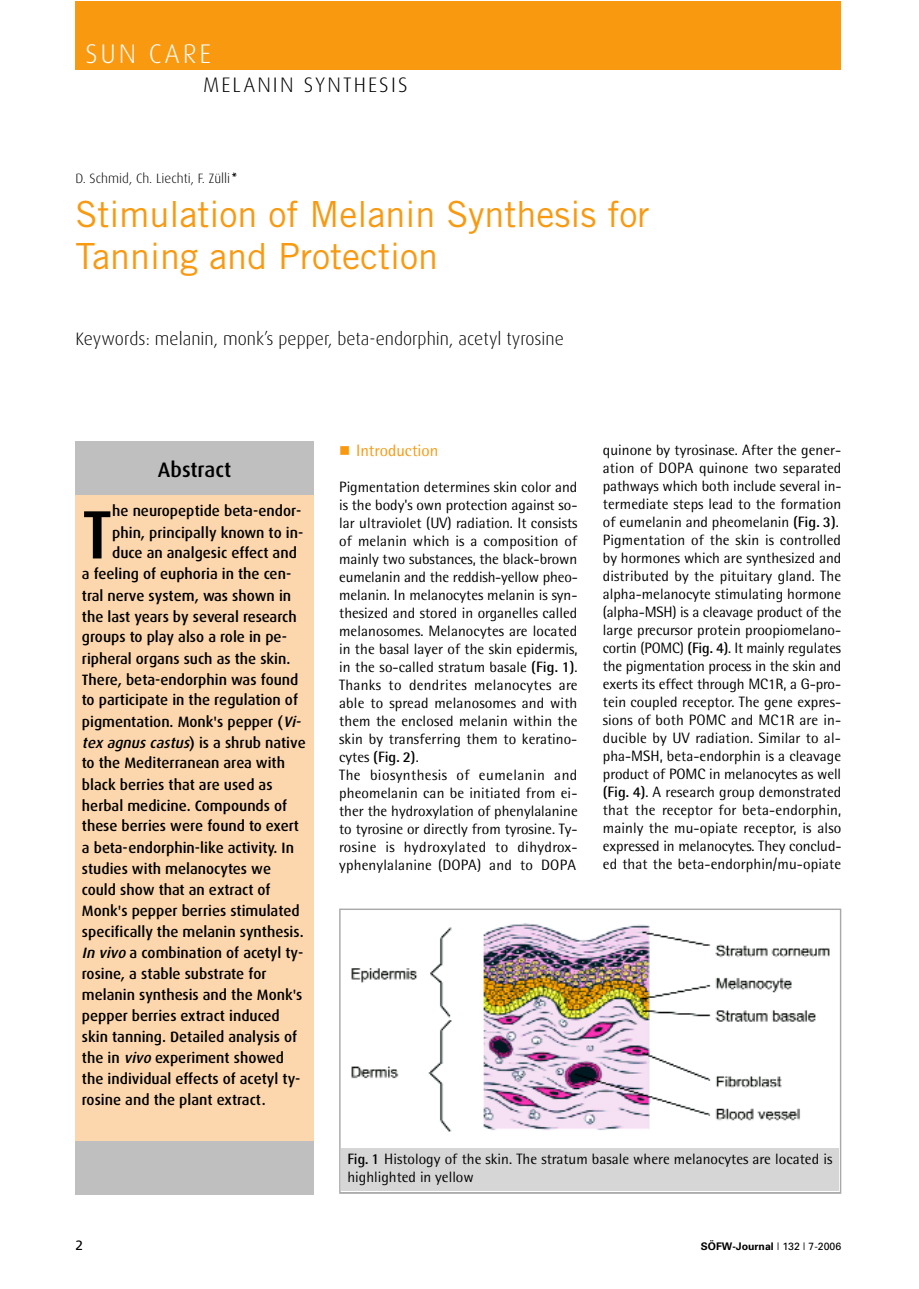
<style>
.page{position:relative;width:919px;height:1289px;background:#fff}
.page>*{position:absolute;margin:0;border:0;box-sizing:border-box;transform-origin:0 0}
.t1{font:500 68.4px "Dax";color:#000}
.t2{font:36px/41.1px "Trade Gothic";color:#f99910}
.t3{font:300 27px "Dax";letter-spacing:.1em;color:#fff}
.t4{font:300 21px "Dax";letter-spacing:.1em;color:#000}
.t5{font:500 21px "Dax";color:#000}
.t6{font:300 18px "Dax";color:#000}
.t7{font:16.5px "Rotis Semi Sans";color:#f99910}
.t8{font:15px/18px "Rotis Semi Sans";color:#000}
.t9{font:500 15px "Dax";color:#000}
.t10{font:300 13.5px "Dax";color:#000}
.t11{font:13.5px "Frutiger";color:#000}
.t12{font:700 10.5px "Univers";color:#000}
.s1{font-family:"Rotis Semi Sans";font-weight:400;font-style:italic;font-size:15px}
.s2{font-style:italic}
.s3{font-weight:700}
.s4{font-weight:400}
</style>
<div class="page">
<div style="left:75px;top:441px;width:239px;height:53px;background:#bfbfbf"></div>
<div style="left:75px;top:1140px;width:238px;height:54px;background:#bfbfbf"></div>
<div style="left:75px;top:495px;width:238px;height:645px;background:#fcd7ae"></div>
<div style="left:75px;top:1px;width:766px;height:69px;background:#f99910"></div>
<svg style="left:339px;top:908px;width:502px;height:285px"></svg>
<div style="left:341px;top:1148px;width:497px;height:42px;background:#d5d6d5"></div>
<div style="left:345px;top:913px;width:490px;height:231px;background:#fff"></div>
<img style="left:347px;top:912px;width:487px;height:220px">
<h3 class="t3" style="left:86px;top:41px;width:127px">SUN CARE</h3>
<h3 class="t4" style="left:203px;top:76px;width:206px">MELANIN SY N T H E S I S</h3>
<p class="t10" style="left:75px;top:172px;width:161px">D. Schmid, Ch. Liechti, F. Zülli<span class="s1">*</span></p>
<h2 class="t2" style="left:75px;top:197px;width:575px">Stimulation of Melanin Synthesis for<br>Tanning and Protection</h2>
<p class="t6" style="left:75px;top:331px;width:490px">Keywords: melanin, monk’s pepper, beta-endorphin, acetyl tyrosine</p>
<h3 class="t5" style="left:158px;top:460px;width:75px">Abstract</h3>
<h1 class="t1" style="left:82px;top:505px;width:32px">T</h1>
<p class="t9" style="left:112px;top:504px;width:191px">he neuropeptide beta-endor-</p>
<p class="t9" style="left:112px;top:526px;width:193px">phin, principally known to in-</p>
<p class="t9" style="left:112px;top:546px;width:186px">duce an analgesic effect and</p>
<p class="t9" style="left:82px;top:567px;width:211px">a feeling of euphoria in the cen-</p>
<p class="t9" style="left:82px;top:589px;width:211px">tral nerve system, was shown in</p>
<p class="t9" style="left:82px;top:609px;width:216px">the last years by several research</p>
<p class="t9" style="left:82px;top:630px;width:207px">groups to play also a role in pe-</p>
<p class="t9" style="left:82px;top:652px;width:210px">ripheral organs such as the skin.</p>
<p class="t9" style="left:82px;top:672px;width:218px">There, beta-endorphin was found</p>
<p class="t9" style="left:82px;top:693px;width:217px">to participate in the regulation of</p>
<p class="t9" style="left:82px;top:715px;width:223px">pigmentation. Monk's pepper (<span class="s2">Vi-</span></p>
<p class="t9" style="left:82px;top:735px;width:225px"><span class="s2">tex agnus castus</span>) i s a s h r u b n a t i v e</p>
<p class="t9" style="left:82px;top:756px;width:204px">to the Mediterranean area with</p>
<p class="t9" style="left:82px;top:778px;width:192px">black berries that are used as</p>
<p class="t9" style="left:82px;top:798px;width:207px">herbal medicine. Compounds of</p>
<p class="t9" style="left:82px;top:819px;width:218px">these berries were found to exert</p>
<p class="t9" style="left:82px;top:841px;width:213px">a beta-endorphin-like activity. In</p>
<p class="t9" style="left:82px;top:861px;width:191px">studies with melanocytes we</p>
<p class="t9" style="left:82px;top:882px;width:190px">could show that an extract of</p>
<p class="t9" style="left:82px;top:904px;width:219px">Monk's pepper berries stimulated</p>
<p class="t9" style="left:82px;top:924px;width:223px">specifically the melanin synthesis.</p>
<p class="t9" style="left:82px;top:945px;width:223px"><span class="s2">In vivo</span>a combination of acetyl ty-</p>
<p class="t9" style="left:82px;top:967px;width:186px">rosine, a stable substrate for</p>
<p class="t9" style="left:82px;top:987px;width:222px">melanin synthesis and the Monk's</p>
<p class="t9" style="left:82px;top:1008px;width:199px">pepper berries extract induced</p>
<p class="t9" style="left:82px;top:1030px;width:217px">skin tanning. Detailed analysis of</p>
<p class="t9" style="left:82px;top:1050px;width:204px">the in <span class="s2">vivo</span>experiment showed</p>
<p class="t9" style="left:82px;top:1071px;width:220px">the individual effects of acetyl ty-</p>
<p class="t9" style="left:82px;top:1093px;width:185px">rosine and the plant extract.</p>
<p class="t7" style="left:339px;top:444px;width:101px">■ Introduction</p>
<p class="t8" style="left:339px;top:479px;width:240px">Pigmentation determines skin color and is the body's own protection against so&shy;lar ultraviolet (UV) radiation. It consists of melanin which is a composition of mainly two substances, the black-brown eumelanin and the reddish-yellow pheo&shy;melanin. In melanocytes melanin is syn&shy;thesized and stored in organelles called melanosomes. Melanocytes are located in the basal layer of the skin epidermis, in the so-called stratum basale <span class="s3">(Fig. 1)</span>.<br>Thanks to dendrites melanocytes are able to spread melanosomes and with them the enclosed melanin within the skin by transferring them to keratino&shy;cytes <span class="s3">(Fig. 2)</span>.<br>The biosynthesis of eumelanin and pheomelanin can be initiated from ei&shy;ther the hydroxylation of phenylalanine to tyrosine or directly from tyrosine. Ty&shy;rosine is hydroxylated to dihydrox&shy;yphenylalanine (DOPA) and to DOPA</p>
<p class="t8" style="left:602px;top:442px;width:240px">quinone by tyrosinase. After the gener&shy;ation of DOPA quinone two separated pathways which both include several in&shy;termediate steps lead to the formation of eumelanin and pheomelanin <span class="s3">(Fig. 3)</span>.<br>Pigmentation of the skin is controlled by hormones which are synthesized and distributed by the pituitary gland. The alpha-melanocyte stimulating hormone (alpha-MSH) is a cleavage product of the large precursor protein proopiomelano&shy;cortin (POMC) <span class="s3">(Fig. 4)</span>. It mainly regulates the pigmentation process in the skin and exerts its effect through MC1R, a G-pro&shy;tein coupled receptor. The gene expres&shy;sions of both POMC and MC1R are in&shy;ducible by UV radiation. Similar to al&shy;pha-MSH, beta-endorphin is a cleavage product of POMC in melanocytes as well <span class="s3">(Fig. 4)</span>. A research group demonstrated that the receptor for beta-endorphin, mainly the mu-opiate receptor, is also expressed in melanocytes. They conclud&shy;ed that the beta-endorphin/mu-opiate</p>
<p class="t8" style="left:347px;top:1151px;width:486px"><span class="s3">Fig. 1</span> Histology of the skin. The stratum basale where melanocytes are located is highlighted in yellow</p>
<p class="t11" style="left:75px;top:1239px;width:9px">2</p>
<p class="t12" style="left:700px;top:1241px;width:142px">SÖFW-Journal <span class="s4">| 132 | 7-2006</span></p>
</div>
